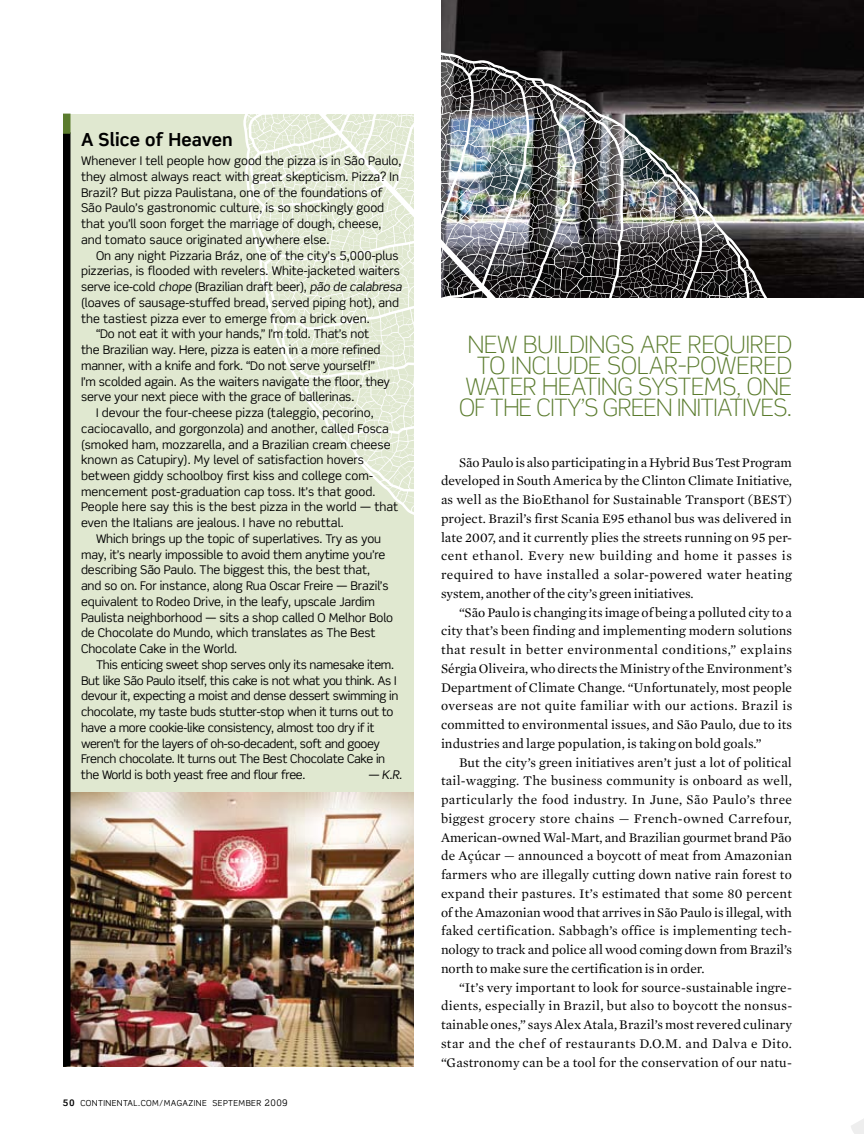
<style>
.page{position:relative;width:864px;height:1134px;background:#fff}
.page>*{position:absolute;margin:0;border:0;box-sizing:border-box;transform-origin:0 0}
.t1{font:300 24px/21px "Scene Std";letter-spacing:-.01em;color:#5b7c2e;text-align:right}
.t2{font:700 18px "Scene Std";letter-spacing:.01em;color:#000}
.t3{font:13.5px/18.8px "Mercury Text G1";letter-spacing:.005em;color:#000;text-align:justify}
.t4{font:12px/15.8px "Scene Std";letter-spacing:-.01em;color:#000}
.t5{font:italic 12px "Scene Std";color:#000}
.t6{font:9px "Scene Std";color:#000}
.t7{font:8.25px "Scene Std";letter-spacing:.05em;color:#000}
.s1{font-style:italic}
.s2{font-weight:700;font-size:9px}
.s3{font-size:8.25px}
</style>
<div class="page">
<svg style="left:851px;top:1119px;width:13px;height:15px"></svg>
<div style="left:63px;top:114px;width:351px;height:952px;background:linear-gradient(to right,#e0e8d0,#e0e7d0)"></div>
<img style="left:815px;top:0;width:49px;height:298px">
<svg style="left:205px;top:0;width:610px;height:710px"></svg>
<svg style="left:356px;top:331px;width:4px;height:6px"></svg>
<img style="left:63px;top:793px;width:351px;height:274px">
<div style="left:63px;top:132px;width:7px;height:934px;background:#000"></div>
<div style="left:63px;top:114px;width:7px;height:20px;background:#5b7c2e"></div>
<h2 class="t2" style="left:81px;top:129px;width:153px">A Slice of Heaven</h2>
<p class="t4" style="left:81px;top:153px;width:322px">Whenever I tell people how good the pizza is in São Paulo, they almost always react with great skepticism. Pizza? In Brazil? But pizza Paulistana, one of the foundations of São Paulo’s gastronomic culture, is so shockingly good that you’ll soon forget the marriage of dough, cheese, and tomato sauce originated anywhere else.</p>
<p class="t4" style="left:96px;top:247px;width:304px">On any night Pizzaria Bráz, one of the city’s 5,000-plus</p>
<p class="t4" style="left:81px;top:263px;width:321px">pizzerias, is flooded with revelers. White-jacketed waiters</p>
<p class="t4" style="left:81px;top:279px;width:322px">serve ice-cold <span class="s1">chope</span> (Brazilian draft beer), <span class="s1">pão de calabresa</span></p>
<p class="t4" style="left:81px;top:294px;width:320px">(loaves of sausage-stuffed bread, served piping hot), and</p>
<p class="t4" style="left:81px;top:310px;width:290px">the tastiest pizza ever to emerge from a brick oven.</p>
<p class="t4" style="left:96px;top:326px;width:275px">“Do not eat it with your hands,” I’m told. That’s not</p>
<p class="t4" style="left:81px;top:342px;width:301px">the Brazilian way. Here, pizza is eaten in a more refined</p>
<p class="t4" style="left:81px;top:357px;width:295px">manner, with a knife and fork. “Do not serve yourself!”</p>
<p class="t4" style="left:81px;top:373px;width:311px">I’m scolded again. As the waiters navigate the floor, they</p>
<p class="t4" style="left:81px;top:389px;width:275px">serve your next piece with the grace of ballerinas.</p>
<p class="t4" style="left:96px;top:405px;width:279px">I devour the four-cheese pizza (taleggio, pecorino,</p>
<p class="t4" style="left:81px;top:420px;width:309px">caciocavallo, and gorgonzola) and another, called Fosca</p>
<p class="t4" style="left:81px;top:436px;width:311px">(smoked ham, mozzarella, and a Brazilian cream cheese</p>
<p class="t4" style="left:81px;top:452px;width:285px">known as Catupiry). My level of satisfaction hovers</p>
<p class="t4" style="left:81px;top:468px;width:293px">between giddy schoolboy first kiss and college com-</p>
<p class="t4" style="left:81px;top:483px;width:296px">mencement post-graduation cap toss. It’s that good.</p>
<p class="t4" style="left:81px;top:499px;width:319px">People here say this is the best pizza in the world — that</p>
<p class="t4" style="left:81px;top:515px;width:264px">even the Italians are jealous. I have no rebuttal.</p>
<p class="t4" style="left:96px;top:531px;width:287px">Which brings up the topic of superlatives. Try as you</p>
<p class="t4" style="left:81px;top:546px;width:306px">may, it’s nearly impossible to avoid them anytime you’re</p>
<p class="t4" style="left:81px;top:562px;width:291px">describing São Paulo. The biggest this, the best that,</p>
<p class="t4" style="left:81px;top:578px;width:309px">and so on. For instance, along Rua Oscar Freire — Brazil’s</p>
<p class="t4" style="left:81px;top:594px;width:295px">equivalent to Rodeo Drive, in the leafy, upscale Jardim</p>
<p class="t4" style="left:81px;top:609px;width:314px">Paulista neighborhood — sits a shop called O Melhor Bolo</p>
<p class="t4" style="left:81px;top:625px;width:296px">de Chocolate do Mundo, which translates as The Best</p>
<p class="t4" style="left:81px;top:641px;width:158px">Chocolate Cake in the World.</p>
<p class="t4" style="left:96px;top:657px;width:300px">This enticing sweet shop serves only its namesake item.</p>
<p class="t4" style="left:81px;top:672px;width:316px">But like São Paulo itself, this cake is not what you think. As I</p>
<p class="t4" style="left:81px;top:688px;width:319px">devour it, expecting a moist and dense dessert swimming in</p>
<p class="t4" style="left:81px;top:704px;width:314px">chocolate, my taste buds stutter-stop when it turns out to</p>
<p class="t4" style="left:81px;top:720px;width:295px">have a more cookie-like consistency, almost too dry if it</p>
<p class="t4" style="left:81px;top:735px;width:301px">weren’t for the layers of oh-so-decadent, soft and gooey</p>
<p class="t4" style="left:81px;top:751px;width:306px">French chocolate. It turns out The Best Chocolate Cake in</p>
<p class="t4" style="left:81px;top:767px;width:226px">the World is both yeast free and flour free.</p>
<p class="t5" style="left:368px;top:767px;width:35px">— K.R.</p>
<p class="t7" style="left:63px;top:1098px;width:172px"><span class="s2">50</span> Continental.com/magazine SEPTEM</p>
<p class="t6" style="left:246px;top:1097px;width:44px"><span class="s3">BER</span> 2009</p>
<h1 class="t1" style="left:459px;top:334px;width:334px">NEW BUILDINGS ARE REQUIRED<br>TO INCLUDE SOLAR-POWERED<br>WATER HEATING SYSTEMS, ONE<br>OF THE CITY’S GREEN INITIATIVES.</h1>
<p class="t3" style="left:441px;top:453px;width:353px;text-indent:18px">São Paulo is also participating in a Hybrid Bus Test Program developed in South America by the Clinton Climate Initiative, as well as the BioEthanol for Sustainable Transport (BEST) project. Brazil’s first Scania E95 ethanol bus was delivered in late 2007, and it currently plies the streets running on 95 per&shy;cent ethanol. Every new building and home it passes is required to have installed a solar-powered water heating system, another of the city’s green initiatives.</p>
<p class="t3" style="left:441px;top:603px;width:353px;text-indent:18px">“São Paulo is changing its image of being a polluted city to a city that’s been finding and implementing modern solutions that result in better environmental conditions,” explains Sérgia Oliveira, who directs the Ministry of the Environment’s Department of Climate Change. “Unfortunately, most people overseas are not quite familiar with our actions. Brazil is committed to environmental issues, and São Paulo, due to its industries and large population, is taking on bold goals.”</p>
<p class="t3" style="left:441px;top:753px;width:353px;text-indent:18px">But the city’s green initiatives aren’t just a lot of political tail-wagging. The business community is onboard as well, particularly the food industry. In June, São Paulo’s three biggest grocery store chains — French-owned Carrefour, American-owned Wal-Mart, and Brazilian gourmet brand Pão de Açúcar — announced a boycott of meat from Amazonian farmers who are illegally cutting down native rain forest to expand their pastures. It’s estimated that some 80 percent of the Amazonian wood that arrives in São Paulo is illegal, with faked certification. Sabbagh’s office is implementing tech&shy;nology to track and police all wood coming down from Brazil’s north to make sure the certification is in order.</p>
<p class="t3" style="left:441px;top:978px;width:353px;text-indent:18px">“It’s very important to look for source-sustainable ingre&shy;dients, especially in Brazil, but also to boycott the nonsus&shy;tainable ones,” says Alex Atala, Brazil’s most revered culinary star and the chef of restaurants D.O.M. and Dalva e Dito. “Gastronomy can be a tool for the conservation of our natu-</p>
</div>
